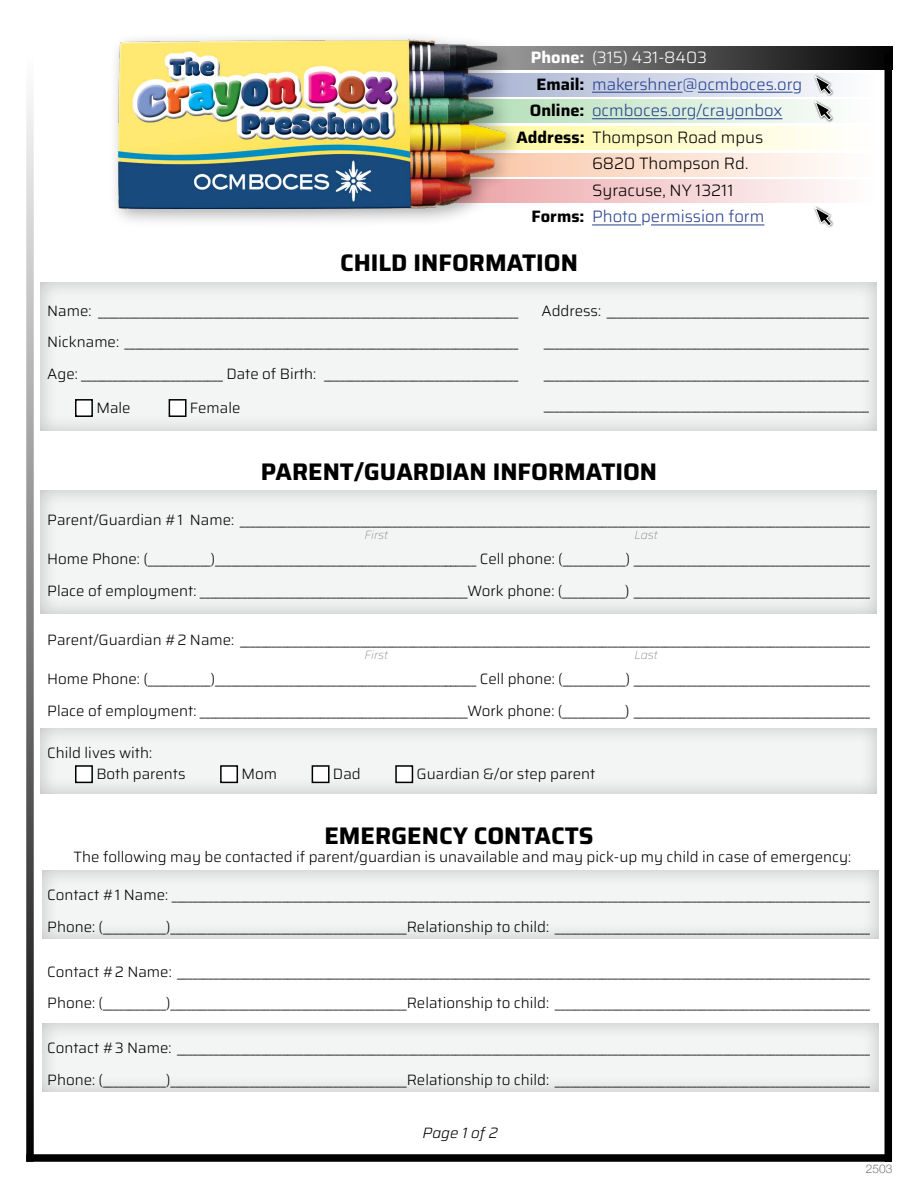
<style>
.page{position:relative;width:918px;height:1188px;background:#fff}
.page>*{position:absolute;margin:0;border:0;box-sizing:border-box;transform-origin:0 0}
.t1{font:700 24px "Saira";color:#000}
.t2{font:300 16.5px "Saira";color:#25408f}
.t3{font:300 16.5px "Saira";color:#000}
.t4{font:300 16.5px "Saira";color:#fff}
.t5{font:300 15px/31.5px "Saira";color:#000}
.t6{font:italic 300 15px "Saira";color:#000}
.t7{font:italic 100 12px "Saira";color:#757779}
.t8{font:300 12px "Helvetica Neue";color:#757779}
.s1{font-weight:700}
.s2{font-weight:700;color:#000}
</style>
<div class="page">
<svg style="left:525px;top:73px;width:309px;height:24px;background:#d0d6e6"></svg>
<svg style="left:525px;top:100px;width:307px;height:23px;background:#d6ecd8"></svg>
<svg style="left:525px;top:126px;width:311px;height:24px;background:#fffbcd"></svg>
<svg style="left:525px;top:153px;width:306px;height:24px;background:#fce2d3"></svg>
<svg style="left:525px;top:179px;width:306px;height:24px;background:#f5d3d4"></svg>
<div style="left:108px;top:30px;width:417px;height:199px;background:#000;opacity:.33"></div>
<img style="left:118px;top:40px;width:388px;height:169px">
<div style="left:30px;top:1154px;width:858px;height:8px;background:#000"></div>
<svg style="left:26px;top:97px;width:8px;height:1061px;background:#868686"></svg>
<div style="left:885px;top:58px;width:7px;height:1100px;background:#000"></div>
<svg style="left:456px;top:46px;width:436px;height:24px;background:#4b4b4c"></svg>
<hr style="left:592px;top:92px;width:91px;height:1px;background:#25408f">
<hr style="left:698px;top:92px;width:95px;height:1px;background:#25408f">
<hr style="left:592px;top:118px;width:95px;height:1px;background:#25408f">
<svg style="left:697px;top:118px;width:28px;height:1px"></svg>
<hr style="left:735px;top:118px;width:47px;height:1px;background:#25408f">
<hr style="left:592px;top:225px;width:49px;height:1px;background:#25408f">
<hr style="left:651px;top:225px;width:113px;height:1px;background:#25408f">
<svg style="left:813px;top:74px;width:21px;height:23px"></svg>
<svg style="left:815px;top:76px;width:17px;height:19px"></svg>
<svg style="left:813px;top:99px;width:21px;height:23px"></svg>
<svg style="left:815px;top:101px;width:17px;height:20px"></svg>
<svg style="left:814px;top:206px;width:20px;height:22px"></svg>
<svg style="left:815px;top:207px;width:17px;height:19px"></svg>
<div style="left:27px;top:270px;width:864px;height:162px;background:#000;opacity:.22"></div>
<div style="left:27px;top:478px;width:864px;height:137px;background:#000;opacity:.22"></div>
<div style="left:27px;top:716px;width:864px;height:79px;background:#000;opacity:.22"></div>
<div style="left:76px;top:766px;width:16px;height:16px;background:#fff"></div>
<div style="left:75px;top:765px;width:18px;height:18px;border:2px solid #000"></div>
<div style="left:221px;top:766px;width:16px;height:16px;background:#fff"></div>
<div style="left:220px;top:765px;width:18px;height:18px;border:2px solid #000"></div>
<div style="left:312px;top:766px;width:17px;height:16px;background:#fff"></div>
<div style="left:312px;top:765px;width:18px;height:18px;border:2px solid #000"></div>
<div style="left:396px;top:766px;width:16px;height:16px;background:#fff"></div>
<div style="left:395px;top:765px;width:18px;height:18px;border:2px solid #000"></div>
<div style="left:76px;top:400px;width:16px;height:16px;background:#fff"></div>
<div style="left:75px;top:399px;width:18px;height:18px;border:2px solid #000"></div>
<div style="left:169px;top:400px;width:17px;height:16px;background:#fff"></div>
<div style="left:169px;top:399px;width:18px;height:18px;border:2px solid #000"></div>
<div style="left:28px;top:859px;width:864px;height:82px;background:#000;opacity:.22"></div>
<div style="left:28px;top:1011px;width:864px;height:82px;background:#000;opacity:.22"></div>
<p class="t4" style="left:531px;top:44px;width:178px"><span class="s1">Phone:</span> (315) 431-8403</p>
<p class="t2" style="left:537px;top:70px;width:267px"><span class="s2">Email:</span> makershner@ocmboces.org</p>
<p class="t2" style="left:530px;top:97px;width:254px"><span class="s2">Online:</span> ocmboces.org/crayonbox</p>
<p class="t3" style="left:517px;top:123px;width:248px"><span class="s1">Address:</span> Thompson Road mpus</p>
<p class="t3" style="left:592px;top:150px;width:158px">6820 Thompson Rd.</p>
<p class="t3" style="left:592px;top:177px;width:143px">Syracuse, NY 13211</p>
<p class="t2" style="left:532px;top:203px;width:234px"><span class="s2">Forms:</span> Photo permission form</p>
<h1 class="t1" style="left:340px;top:243px;width:239px">CHILD INFORMATION</h1>
<p class="t5" style="left:47px;top:294px;width:473px;text-align:justify">Name: ________________________________________________________________________________ Nickname: ___________________________________________________________________________ Age: ___________________________ Date of Birth: _____________________________________</p>
<p class="t5" style="left:96px;top:392px;width:36px">Male</p>
<p class="t5" style="left:190px;top:392px;width:52px">Female</p>
<p class="t5" style="left:541px;top:294px;width:329px;text-align:justify">Address: __________________________________________________ ______________________________________________________________ ______________________________________________________________ ______________________________________________________________</p>
<h1 class="t1" style="left:261px;top:452px;width:398px">PARENT/GUARDIAN INFORMATION</h1>
<p class="t5" style="left:47px;top:503px;width:824px">Parent/Guardian #1 Name: ________________________________________________________________________________________________________________________</p>
<p class="t7" style="left:365px;top:525px;width:25px">First</p>
<p class="t7" style="left:634px;top:525px;width:25px">Last</p>
<p class="t5" style="left:47px;top:543px;width:824px">Home Phone: (____________)__________________________________________________ Cell phone: (____________) _____________________________________________<br>Place of employment: ___________________________________________________Work phone: (____________) _____________________________________________</p>
<p class="t5" style="left:47px;top:624px;width:824px">Parent/Guardian #2 Name: ________________________________________________________________________________________________________________________</p>
<p class="t7" style="left:365px;top:646px;width:25px">First</p>
<p class="t7" style="left:634px;top:646px;width:25px">Last</p>
<p class="t5" style="left:47px;top:663px;width:824px">Home Phone: (____________)__________________________________________________ Cell phone: (____________) _____________________________________________<br>Place of employment: ___________________________________________________Work phone: (____________) _____________________________________________</p>
<p class="t5" style="left:96px;top:742px;width:91px;line-height:20.9px;text-indent:-49px">Child lives with:<br>Both parents</p>
<p class="t5" style="left:241px;top:758px;width:37px">Mom</p>
<p class="t5" style="left:333px;top:758px;width:29px">Dad</p>
<p class="t5" style="left:417px;top:758px;width:180px">Guardian &amp;/or step parent</p>
<h1 class="t1" style="left:324px;top:816px;width:271px">EMERGENCY CONTACTS</h1>
<p class="t5" style="left:74px;top:841px;width:779px">The following may be contacted if parent/guardian is unavailable and may pick-up my child in case of emergency:</p>
<p class="t5" style="left:47px;top:879px;width:824px">Contact #1 Name: _____________________________________________________________________________________________________________________________________<br>Phone: (____________)_____________________________________________Relationship to child: ____________________________________________________________</p>
<p class="t5" style="left:47px;top:955px;width:824px">Contact #2 Name: ____________________________________________________________________________________________________________________________________<br>Phone: (____________)_____________________________________________Relationship to child: ____________________________________________________________</p>
<p class="t5" style="left:47px;top:1032px;width:824px">Contact #3 Name: ____________________________________________________________________________________________________________________________________<br>Phone: (____________)_____________________________________________Relationship to child: ____________________________________________________________</p>
<p class="t6" style="left:423px;top:1121px;width:77px">Page 1 of 2</p>
<p class="t8" style="left:866px;top:1159px;width:28px">2503</p>
</div>
